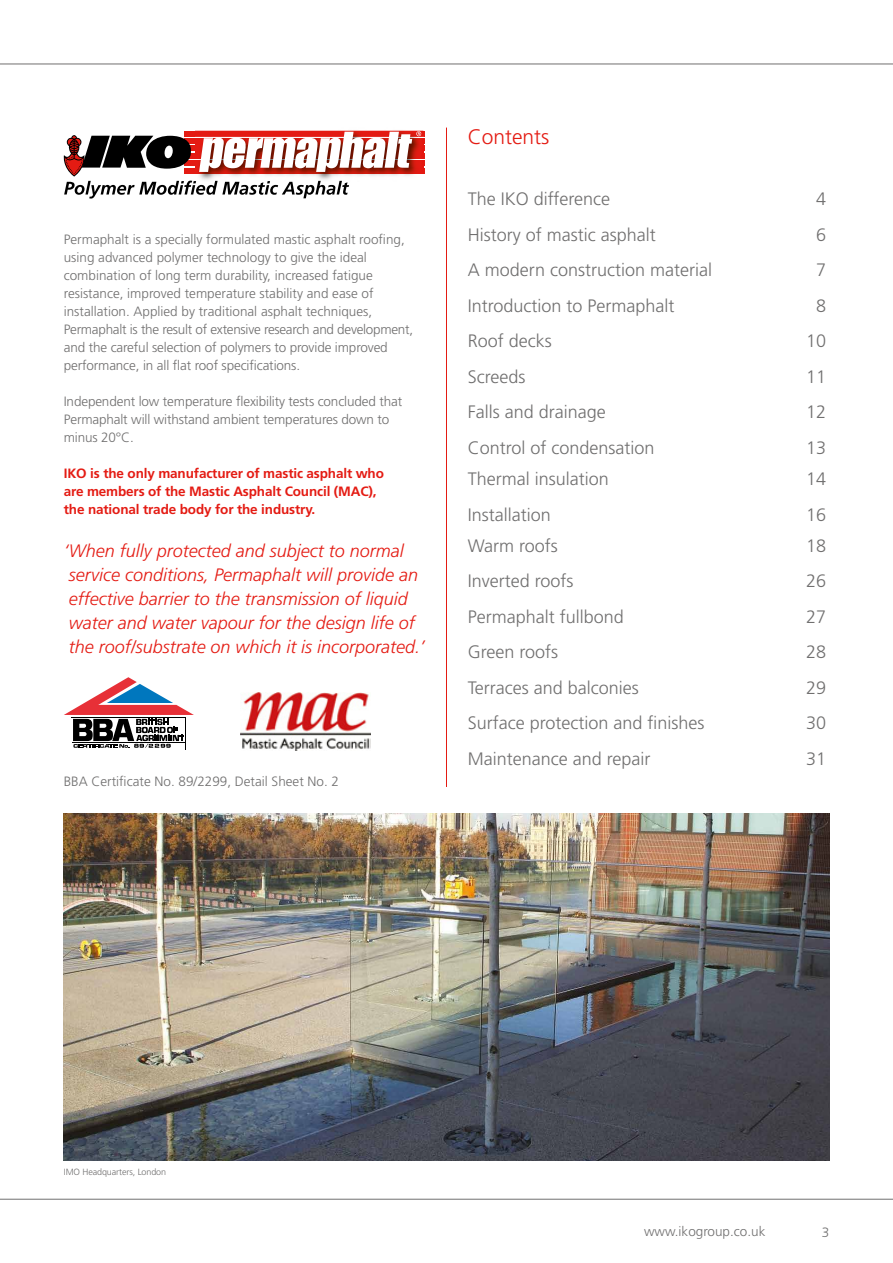
<style>
.page{position:relative;width:893px;height:1263px;background:#fff}
.page>*{position:absolute;margin:0;border:0;box-sizing:border-box;transform-origin:0 0}
.t1{font:300 21px "Frutiger";color:#e41b13}
.t2{font:300 18px "Frutiger";color:#706f6f}
.t3{font:italic 300 18px/24px "Frutiger";color:#e41b13}
.t4{font:300 13.5px/18px "Frutiger";color:#706f6f}
.t5{font:700 13.5px/18px "Frutiger";letter-spacing:-.01em;color:#e41b13}
.t6{font:300 9px "Frutiger";letter-spacing:-.01em;color:#706f6f}
</style>
<div class="page">
<hr style="left:0;top:64px;width:893px;height:1px;background:#706f6f">
<hr style="left:0;top:1199px;width:893px;height:1px;background:#706f6f">
<hr style="left:446px;top:128px;width:1px;height:659px;background:#e41b13">
<img style="left:64px;top:813px;width:765px;height:348px">
<div style="left:184px;top:168px;width:241px;height:6px;background:#e41b13"></div>
<div style="left:184px;top:160px;width:241px;height:6px;background:#e41b13"></div>
<div style="left:184px;top:153px;width:241px;height:6px;background:#e41b13"></div>
<div style="left:184px;top:145px;width:241px;height:6px;background:#e41b13"></div>
<div style="left:184px;top:138px;width:241px;height:6px;background:#e41b13"></div>
<div style="left:184px;top:131px;width:241px;height:6px;background:#e41b13"></div>
<img style="left:195px;top:130px;width:228px;height:38px">
<svg style="left:64px;top:131px;width:357px;height:68px"></svg>
<svg style="left:64px;top:677px;width:130px;height:71px"></svg>
<img style="left:241px;top:692px;width:130px;height:59px">
<p class="t4" style="left:64px;top:231px;width:351px">Permaphalt is a specially formulated mastic asphalt roofing, using advanced polymer technology to give the ideal combination of long term durability, increased fatigue resistance, improved temperature stability and ease of installation. Applied by traditional asphalt techniques, Permaphalt is the result of extensive research and development, and the careful selection of polymers to provide improved performance, in all flat roof specifications.</p>
<p class="t4" style="left:64px;top:393px;width:340px">Independent low temperature flexibility tests concluded that<br>Permaphalt will withstand ambient temperatures down to minus 20°C.</p>
<p class="t5" style="left:64px;top:465px;width:322px">IKO is the only manufacturer of mastic asphalt who are members of the Mastic Asphalt Council (MAC), the national trade body for the industry.</p>
<h2 class="t3" style="left:64px;top:538px;width:363px">‘When fully protected and subject to normal service conditions, Permaphalt will provide an effective barrier to the transmission of liquid water and water vapour for the design life of the roof/substrate on which it is incorporated.’</h2>
<p class="t4" style="left:64px;top:773px;width:277px">BBA Certificate No. 89/2299, Detail Sheet No. 2</p>
<h1 class="t1" style="left:468px;top:125px;width:83px">Contents</h1>
<h2 class="t2" style="left:468px;top:189px;width:144px">The IKO difference</h2>
<h2 class="t2" style="left:816px;top:189px;width:12px">4</h2>
<h2 class="t2" style="left:468px;top:225px;width:189px">History of mastic asphalt</h2>
<h2 class="t2" style="left:816px;top:225px;width:12px">6</h2>
<h2 class="t2" style="left:468px;top:260px;width:246px">A modern construction material</h2>
<h2 class="t2" style="left:816px;top:260px;width:12px">7</h2>
<h2 class="t2" style="left:468px;top:296px;width:208px">Introduction to Permaphalt</h2>
<h2 class="t2" style="left:816px;top:296px;width:12px">8</h2>
<h2 class="t2" style="left:468px;top:331px;width:86px">Roof decks</h2>
<h2 class="t2" style="left:806px;top:331px;width:22px">10</h2>
<h2 class="t2" style="left:468px;top:367px;width:59px">Screeds</h2>
<h2 class="t2" style="left:806px;top:367px;width:22px">11</h2>
<h2 class="t2" style="left:468px;top:402px;width:140px">Falls and drainage</h2>
<h2 class="t2" style="left:806px;top:402px;width:22px">12</h2>
<h2 class="t2" style="left:468px;top:438px;width:188px">Control of condensation</h2>
<h2 class="t2" style="left:806px;top:438px;width:22px">13</h2>
<h2 class="t2" style="left:468px;top:469px;width:143px">Thermal insulation</h2>
<h2 class="t2" style="left:806px;top:469px;width:22px">14</h2>
<h2 class="t2" style="left:468px;top:504px;width:84px">Installation</h2>
<h2 class="t2" style="left:806px;top:504px;width:22px">16</h2>
<h2 class="t2" style="left:468px;top:536px;width:92px">Warm roofs</h2>
<h2 class="t2" style="left:806px;top:536px;width:22px">18</h2>
<h2 class="t2" style="left:468px;top:571px;width:107px">Inverted roofs</h2>
<h2 class="t2" style="left:806px;top:571px;width:22px">26</h2>
<h2 class="t2" style="left:468px;top:607px;width:158px">Permaphalt fullbond</h2>
<h2 class="t2" style="left:806px;top:607px;width:22px">27</h2>
<h2 class="t2" style="left:468px;top:642px;width:92px">Green roofs</h2>
<h2 class="t2" style="left:806px;top:642px;width:22px">28</h2>
<h2 class="t2" style="left:468px;top:678px;width:173px">Terraces and balconies</h2>
<h2 class="t2" style="left:806px;top:678px;width:22px">29</h2>
<h2 class="t2" style="left:468px;top:713px;width:238px">Surface protection and finishes</h2>
<h2 class="t2" style="left:806px;top:713px;width:22px">30</h2>
<h2 class="t2" style="left:468px;top:748px;width:184px">Maintenance and repair</h2>
<h2 class="t2" style="left:806px;top:748px;width:22px">31</h2>
<p class="t6" style="left:64px;top:1166px;width:104px">IMO Headquarters, London</p>
<p class="t4" style="left:644px;top:1223px;width:123px">www.ikogroup.co.uk</p>
<p class="t4" style="left:822px;top:1223px;width:9px">3</p>
</div>
